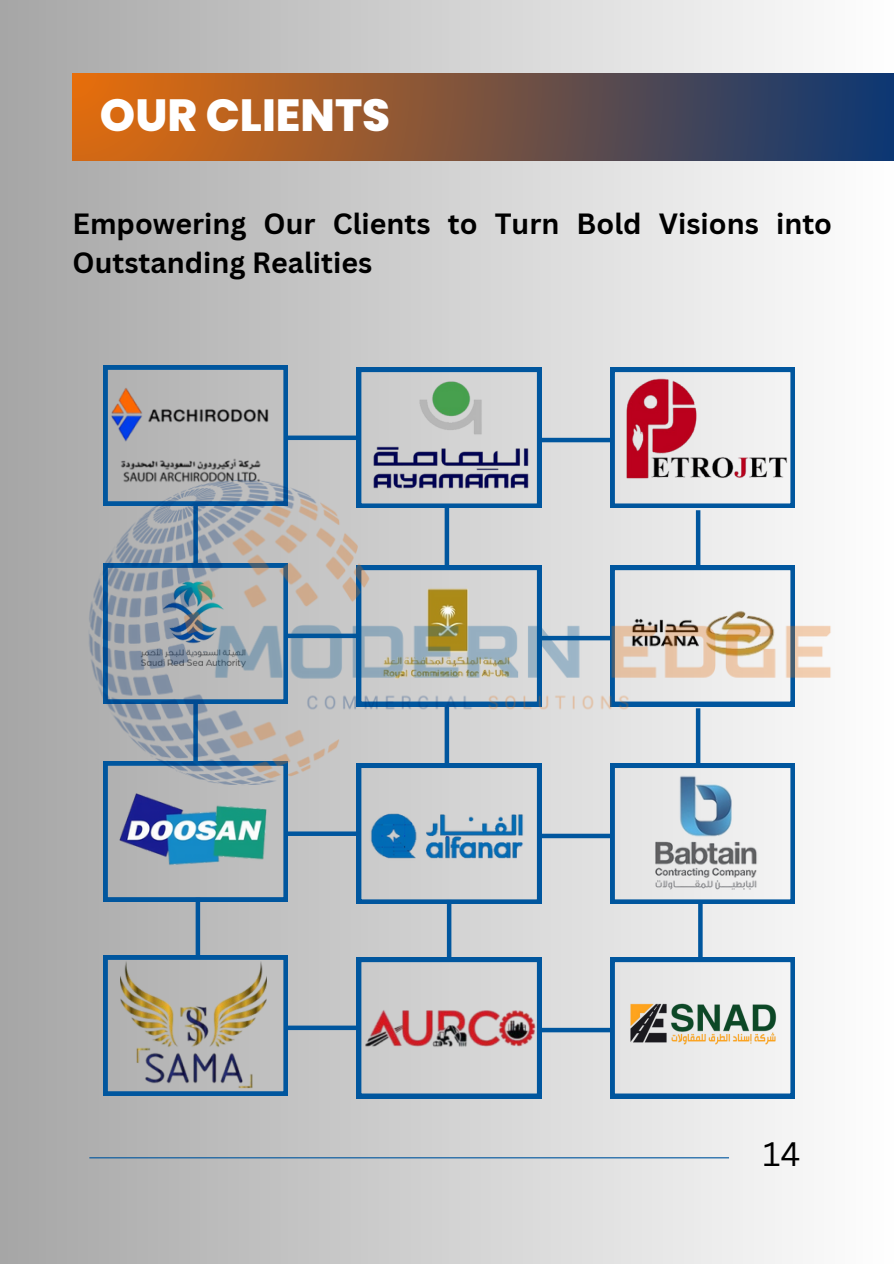
<style>
.page{position:relative;width:894px;height:1264px;background:#fff}
.page>*{position:absolute;margin:0;border:0;box-sizing:border-box;transform-origin:0 0}
.t1{font:800 45px "Poppins";color:#fff}
.t2{font:33px "Canva Sans";color:#000}
.t3{font:700 28.5px/39.3px "Canva Sans";color:#000}
</style>
<div class="page">
<div style="left:0;top:0;width:893px;height:1263px;background:linear-gradient(to right,#a6a6a6,#fdfdfe)"></div>
<hr style="left:89px;top:1157px;width:639px;height:1px;background:#00569e">
<div style="left:73px;top:74px;width:820px;height:87px;background:linear-gradient(to right,#e56d0c,#0d3773)"></div>
<svg style="left:103px;top:1078px;width:185px;height:17px"></svg>
<svg style="left:610px;top:1078px;width:184px;height:19px"></svg>
<img style="left:120px;top:1078px;width:146px;height:19px">
<img style="left:363px;top:1078px;width:174px;height:36px">
<img style="left:0;top:185px;width:893px;height:893px">
<p class="t1" style="left:100px;top:84px;width:292px">OUR CLIENTS</p>
<p class="t3" style="left:73px;top:203px;width:760px">Empowering Our Clients to Turn Bold Visions into<br>Outstanding Realities</p>
<h1 class="t2" style="left:762px;top:1130px;width:39px">14</h1>
</div>
